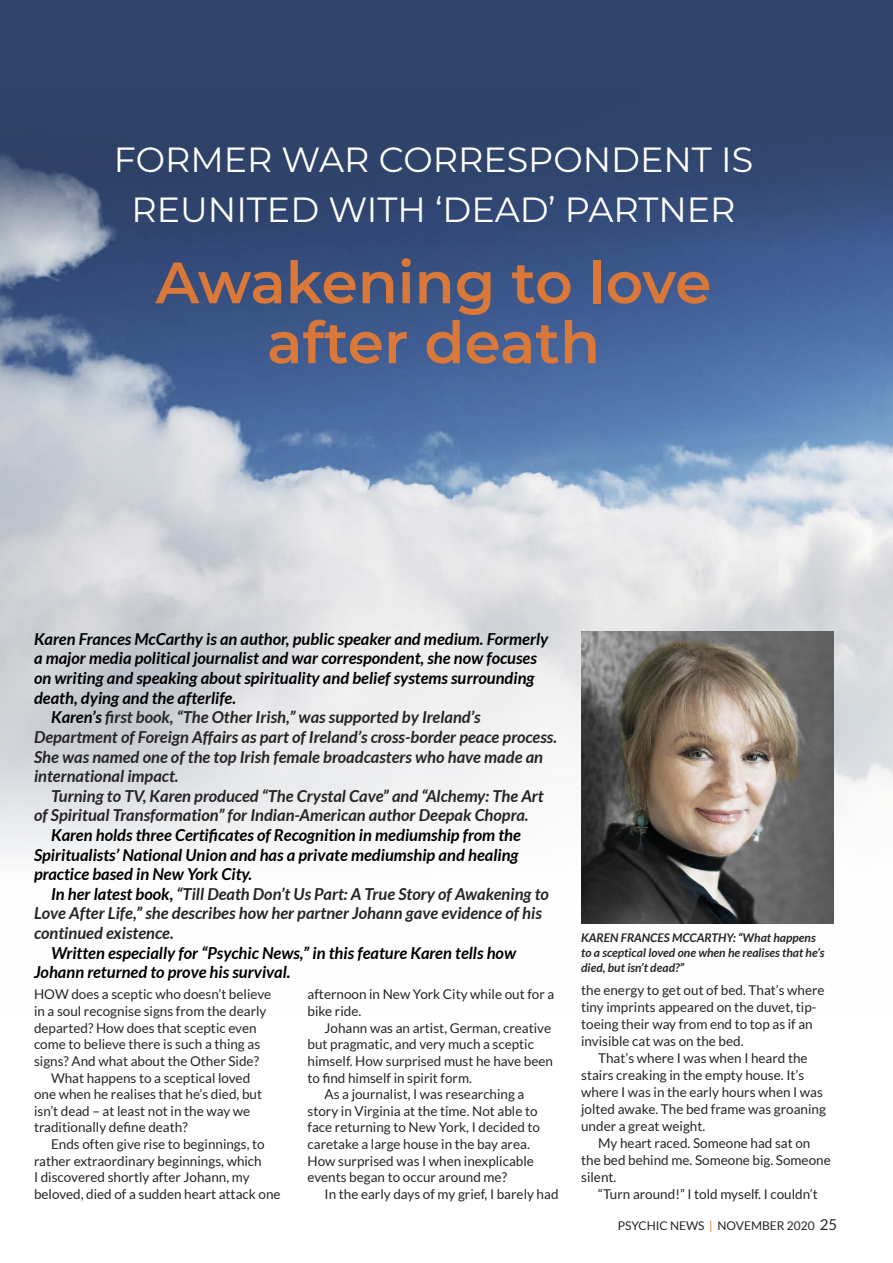
<style>
.page{position:relative;width:893px;height:1263px;background:#fff}
.page>*{position:absolute;margin:0;border:0;box-sizing:border-box;transform-origin:0 0}
.t1{font:600 58.35px/60px "Montserrat";color:#d97838;text-align:center}
.t2{font:34.95px/49.9px "Montserrat";color:#fff;text-align:center}
.Normal__Web{font:italic 700 16.5px/19.6px "Lato";color:#272425}
.Normal__Web-2{font:italic 700 16.5px/19.6px "Lato";color:#000}
.Normal__Web-3{font:13.5px/16.6px "Lato";color:#272425}
.t3{font:italic 700 12px/15px "Lato";color:#272425}
.t4{font:12px "Lato";color:#272425}
.s1{color:#000}
.s2{color:#db812e}
.s3{font-size:15px}
</style>
<div class="page">
<div style="left:0;top:0;width:893px;height:451px;background:#304469"></div>
<img style="left:0;top:154px;width:893px;height:770px">
<img style="left:581px;top:631px;width:252px;height:293px">
<p class="t2" style="left:114px;top:133px;width:641px">FORMER WAR CORRESPONDENT IS<br>REUNITED WITH ‘DEAD’ PARTNER</p>
<p class="t1" style="left:156px;top:250px;width:557px">Awakening to love after death</p>
<p class="Normal__Web-2" style="left:34px;top:629px;width:516px">Karen Frances McCarthy is an author, public speaker and medium. Formerly a major media political journalist and war correspondent, she now focuses on writing and speaking about spirituality and belief systems surrounding death, dying and the afterlife.</p>
<p class="Normal__Web" style="left:34px;top:708px;width:524px;text-indent:17px"><span class="s1">Karen’s</span> first book, “The Other Irish,” was supported by Ireland’s Department of Foreign Affairs as part of Ireland’s cross-border peace process.<br>She was named one of the top Irish female broadcasters who have made an international impact.</p>
<p class="Normal__Web" style="left:34px;top:786px;width:511px;text-indent:17px">Turning to TV, Karen produced “The Crystal Cave” and “Alchemy: The Art of Spiritual Transformation” for Indian-American author Deepak Chopra.</p>
<p class="Normal__Web-2" style="left:34px;top:825px;width:489px;text-indent:17px">Karen holds three Certificates of Recognition in mediumship from the<br>Spiritualists’ National Union and has a private mediumship and healing practice based in New York City.</p>
<p class="Normal__Web" style="left:34px;top:884px;width:516px;text-indent:17px"><span class="s1">In her latest book,</span> “Till Death Don’t Us Part: A True Story of Awakening to<br>Love After Life,” she describes how her partner Johann gave evidence of his continued existence.</p>
<p class="Normal__Web-2" style="left:34px;top:943px;width:484px;text-indent:17px">Written especially for “Psychic News,” in this feature Karen tells how<br>Johann returned to prove his survival.</p>
<p class="Normal__Web-3" style="left:34px;top:986px;width:239px">HOW does a sceptic who doesn’t believe in a soul recognise signs from the dearly departed? How does that sceptic even come to believe there is such a thing as signs? And what about the Other Side?</p>
<p class="Normal__Web-3" style="left:34px;top:1069px;width:230px;text-indent:17px">What happens to a sceptical loved one when he realises that he’s died, but isn’t dead – at least not in the way we traditionally define death?</p>
<p class="Normal__Web-3" style="left:34px;top:1136px;width:248px;text-indent:17px">Ends often give rise to beginnings, to rather extraordinary beginnings, which<br>I discovered shortly after Johann, my beloved, died of a sudden heart attack one</p>
<p class="Normal__Web-3" style="left:308px;top:986px;width:248px">afternoon in New York City while out for a bike ride.</p>
<p class="Normal__Web-3" style="left:308px;top:1019px;width:247px;text-indent:17px">Johann was an artist, German, creative but pragmatic, and very much a sceptic himself. How surprised must he have been to find himself in spirit form.</p>
<p class="Normal__Web-3" style="left:308px;top:1086px;width:234px;text-indent:17px">As a journalist, I was researching a story in Virginia at the time. Not able to face returning to New York, I decided to caretake a large house in the bay area.<br>How surprised was I when inexplicable events began to occur around me?</p>
<p class="Normal__Web-3" style="left:325px;top:1186px;width:235px">In the early days of my grief, I barely had</p>
<p class="t3" style="left:581px;top:930px;width:245px">KAREN FRANCES MCCARTHY: “What happens to a sceptical loved one when he realises that he’s died, but isn’t dead?”</p>
<p class="Normal__Web-3" style="left:581px;top:982px;width:245px">the energy to get out of bed. That’s where tiny imprints appeared on the duvet, tip&shy;toeing their way from end to top as if an invisible cat was on the bed.</p>
<p class="Normal__Web-3" style="left:581px;top:1050px;width:246px;text-indent:17px">That’s where I was when I heard the stairs creaking in the empty house. It’s where I was in the early hours when I was jolted awake. The bed frame was groaning under a great weight.</p>
<p class="Normal__Web-3" style="left:581px;top:1135px;width:251px;text-indent:17px">My heart raced. Someone had sat on the bed behind me. Someone big. Someone silent.</p>
<p class="Normal__Web-3" style="left:598px;top:1186px;width:221px">“Turn around!” I told myself. I couldn’t</p>
<p class="t4" style="left:618px;top:1219px;width:221px">PSYCHIC NEWS <span class="s2">|</span> NOVEMBER 2020 <span class="s3">25</span></p>
</div>
